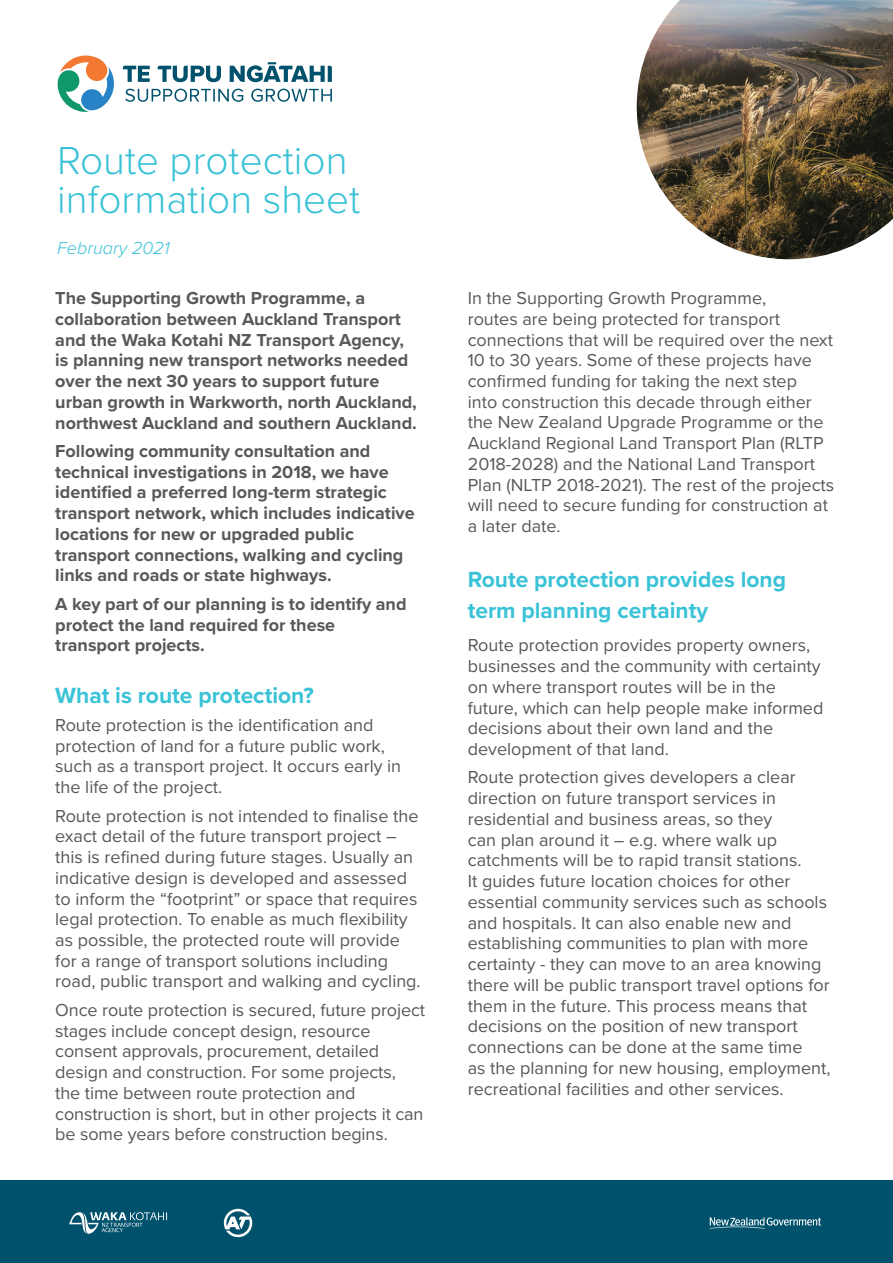
<style>
.page{position:relative;width:893px;height:1263px;background:#fff}
.page>*{position:absolute;margin:0;border:0;box-sizing:border-box;transform-origin:0 0}
.t1{font:300 40.5px/39px "Proxima Nova";color:#3ac2d7}
.t2{font:700 22.8px/30.3px "Proxima Nova";color:#3ac2d7}
.t3{font:18px/20.7px "Proxima Nova";color:#57585a}
.t4{font:700 18px/20.7px "Proxima Nova";color:#57585a}
.t5{font:italic 300 18px "Proxima Nova";color:#3ac2d7}
</style>
<div class="page">
<svg style="left:57px;top:55px;width:57px;height:57px"></svg>
<svg style="left:125px;top:89px;width:207px;height:13px"></svg>
<svg style="left:123px;top:66px;width:27px;height:16px"></svg>
<svg style="left:158px;top:66px;width:63px;height:16px"></svg>
<svg style="left:230px;top:62px;width:102px;height:20px"></svg>
<img style="left:637px;top:0;width:256px;height:259px">
<div style="left:0;top:1180px;width:893px;height:83px;background:#00516c"></div>
<svg style="left:710px;top:1217px;width:111px;height:12px"></svg>
<svg style="left:224px;top:1209px;width:28px;height:28px"></svg>
<svg style="left:69px;top:1212px;width:98px;height:22px"></svg>
<h1 class="t1" style="left:57px;top:139px;width:305px">Route protection information sheet</h1>
<p class="t5" style="left:57px;top:235px;width:114px">February 2021</p>
<p class="t4" style="left:55px;top:287px;width:363px">The Supporting Growth Programme, a collaboration between Auckland Transport and the Waka Kotahi NZ Transport Agency, is planning new transport networks needed over the next 30 years to support future urban growth in Warkworth, north Auckland, northwest Auckland and southern Auckland.</p>
<p class="t4" style="left:55px;top:440px;width:361px">Following community consultation and technical investigations in 2018, we have identified a preferred long-term strategic transport network, which includes indicative locations for new or upgraded public transport connections, walking and cycling links and roads or state highways.</p>
<p class="t4" style="left:55px;top:593px;width:353px">A key part of our planning is to identify and protect the land required for these transport projects.</p>
<p class="t2" style="left:55px;top:679px;width:260px">What is route protection?</p>
<p class="t3" style="left:55px;top:714px;width:347px">Route protection is the identification and protection of land for a future public work, such as a transport project. It occurs early in the life of the project.</p>
<p class="t3" style="left:55px;top:804px;width:367px">Route protection is not intended to finalise the exact detail of the future transport project – this is refined during future stages. Usually an indicative design is developed and assessed to inform the “footprint” or space that requires legal protection. To enable as much flexibility as possible, the protected route will provide for a range of transport solutions including road, public transport and walking and cycling.</p>
<p class="t3" style="left:55px;top:999px;width:371px">Once route protection is secured, future project stages include concept design, resource consent approvals, procurement, detailed design and construction. For some projects, the time between route protection and construction is short, but in other projects it can be some years before construction begins.</p>
<p class="t3" style="left:468px;top:287px;width:368px">In the Supporting Growth Programme,<br>routes are being protected for transport connections that will be required over the next 10 to 30 years. Some of these projects have confirmed funding for taking the next step<br>into construction this decade through either the New Zealand Upgrade Programme or the Auckland Regional Land Transport Plan (RLTP 2018-2028) and the National Land Transport Plan (NLTP 2018-2021). The rest of the projects will need to secure funding for construction at a later date.</p>
<p class="t2" style="left:468px;top:564px;width:320px">Route protection provides long term planning certainty</p>
<p class="t3" style="left:468px;top:634px;width:357px">Route protection provides property owners, businesses and the community with certainty on where transport routes will be in the future, which can help people make informed decisions about their own land and the development of that land.</p>
<p class="t3" style="left:468px;top:766px;width:364px">Route protection gives developers a clear direction on future transport services in residential and business areas, so they<br>can plan around it – e.g. where walk up catchments will be to rapid transit stations.<br>It guides future location choices for other essential community services such as schools and hospitals. It can also enable new and establishing communities to plan with more certainty - they can move to an area knowing there will be public transport travel options for them in the future. This process means that decisions on the position of new transport connections can be done at the same time<br>as the planning for new housing, employment, recreational facilities and other services.</p>
</div>
